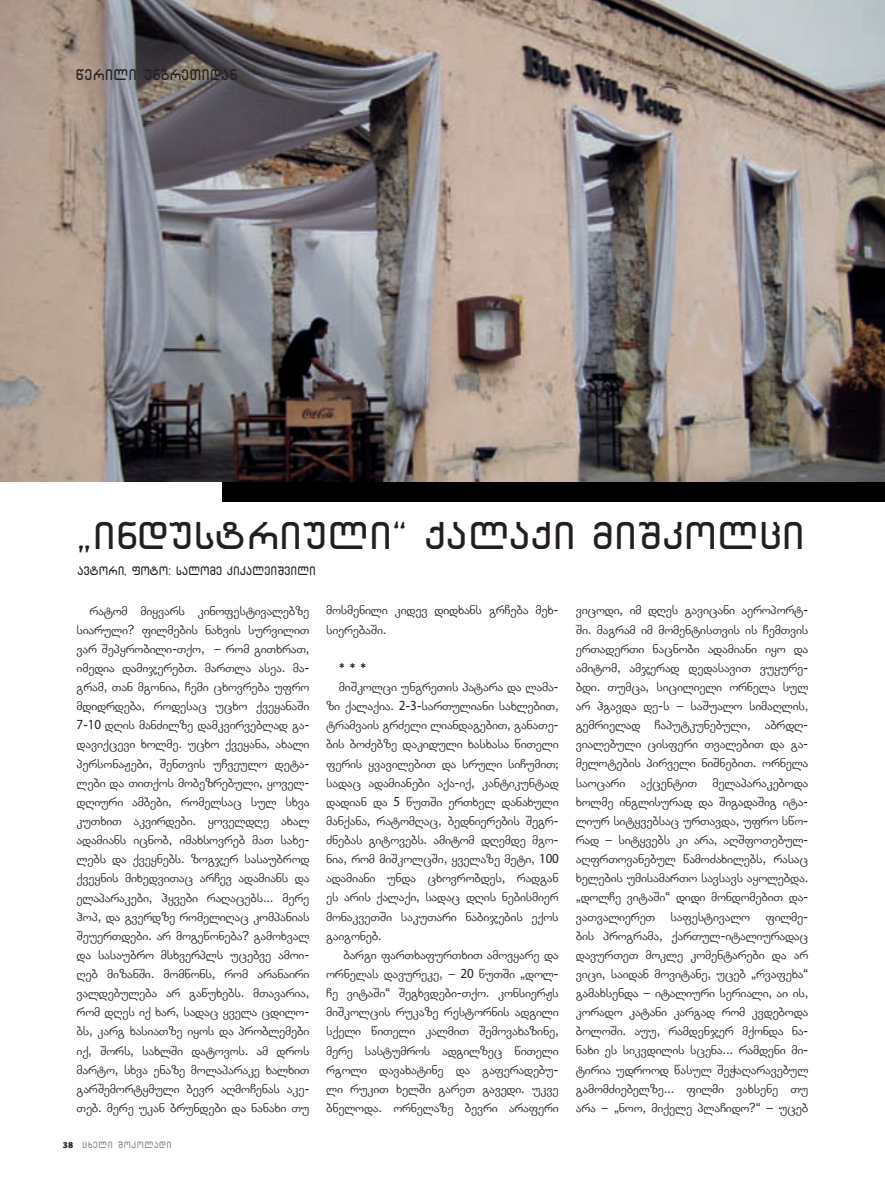
<style>
.page{position:relative;width:885px;height:1195px;background:#fff}
.page>*{position:absolute;margin:0;border:0;box-sizing:border-box;transform-origin:0 0}
.t1{font:37.65px "Sanet";letter-spacing:-.02em;color:#231f20;scale:1.11 1}
.t2{font:15px "Sanet";color:#231f20}
.t3{font:13.05px/19.2px "A Kolkhety N";letter-spacing:-.02em;color:#231f20;text-align:justify}
.t4{font:12px "Sanet";letter-spacing:-.015em;color:#231f20}
.t5{font:9px "Sanet";letter-spacing:.05em;color:#808285}
.s1{font-family:"Myriad Pro";font-weight:900;color:#231f20}
</style>
<div class="page">
<div style="left:223px;top:0;width:661px;height:502px;background:#000001"></div>
<img style="left:0;top:0;width:884px;height:481px">
<p class="t2" style="left:75px;top:66px;width:163px">WERILI UNGRETIDAN</p>
<h1 class="t1" style="left:77px;top:514px;width:658px">`INDUSTRIULI~ QALAQI MISKOLCI</h1>
<p class="t4" style="left:78px;top:563px;width:240px">AVTORI, FOTO: SALOME KIKALEISVILI</p>
<p class="t3" style="left:77px;top:600px;width:234px;text-indent:13px">RATOM MIYVARS KINOFESTIVALEBZE SIARULI? FILMEBIS NAXVIS SURVILIT VAR SEPYROBILI-TQO, _ ROM GITXRAT, IMEDIA DAMIJEREBT. MARTLA ASEA. MA-GRAM, TAN MGONIA, CEMI CXOVREBA UFRO MDIDRDEBA, RODESAC UCXO QVEYANASI 7-10 DRIS MANZILZE DAMKVIRVEBLAD GA-DAVIQCEVI XOLME. UCXO QVEYANA, AXALI PERSONAJEBI, SENTVIS UCVEULO DETA-LEBI DA TITQOS MOBEZREBULI, YOVEL-DRIURI AMBEBI, ROMELSAC SUL SXVA KUTXIT AKVIRDEBI. YOVELDRE AXAL ADAMIANS ICNOB, IMAXSOVREB MAT SAXE-LEBS DA QVEYNEBS. ZOGJER SASAUBROD QVEYNIS MIXEDVITAC ARCEV ADAMIANS DA ELAPARAKEBI, HYVEBI RARACEBS... MERE HOP, DA GVERDZE ROMELIRAC KOMPANIAS SEUERTDEBI. AR MOGEWONEBA? GAMOXVAL DA SASAUBRO MSXVERPLS UCEBVE AMOI-REB MIZANSI. MOMWONS, ROM ARANAIRI VALDEBULEBA AR GAWUXEBS. MTAVARIA, ROM DRES IQ XAR, SADAC YVELA CDILO-BS, KARG XASIATZE IYOS DA PROBLEMEBI IQ, SORS, SAXLSI DATOVOS. AM DROS MARTO, SXVA ENAZE MOLAPARAKE XALXIT GARSEMORTYMULI BEVR ARMOCENAS AKE-TEB. MERE UKAN BRUNDEBI DA NANAXI TU</p>
<p class="t3" style="left:326px;top:600px;width:234px">MOSMENILI KIDEV DIDXANS GRCEBA MEX-<br>SIEREBASI.</p>
<p class="t3" style="left:339px;top:658px;width:29px">* * *</p>
<p class="t3" style="left:339px;top:677px;width:221px">MISKOLCI UNGRETIS PATARA DA LAMA-</p>
<p class="t3" style="left:326px;top:696px;width:234px">ZI QALAQIA. 2-3-SARTULIANI SAXLEBIT,</p>
<p class="t3" style="left:326px;top:715px;width:234px">TRAMVAIS GRZELI LIANDAGEBIT, GANATE-</p>
<p class="t3" style="left:326px;top:734px;width:234px">BIS BOZEBZE DAKIDULI XASXASA WITELI</p>
<p class="t3" style="left:326px;top:753px;width:234px">FERIS YVAVILEBIT DA SRULI SICUMIT;</p>
<p class="t3" style="left:326px;top:772px;width:234px">SADAC ADAMIANEBI AQA-IQ, KANTIKUNTAD</p>
<p class="t3" style="left:326px;top:792px;width:234px">DADIAN DA 5 WUTSI ERTXEL DANAXULI</p>
<p class="t3" style="left:326px;top:811px;width:234px">MANQANA, RATOMRAC, BEDNIEREBIS SEGR-</p>
<p class="t3" style="left:326px;top:830px;width:234px">ZNEBAS GITOVEBS. AMITOM DREMDE MGO-</p>
<p class="t3" style="left:326px;top:849px;width:234px">NIA, ROM MISKOLCSI, YVELAZE METI, 100</p>
<p class="t3" style="left:326px;top:868px;width:234px">ADAMIANI UNDA CXOVROBDES, RADGAN</p>
<p class="t3" style="left:326px;top:887px;width:234px">ES ARIS QALAQI, SADAC DRIS NEBISMIER</p>
<p class="t3" style="left:326px;top:906px;width:234px">MONAKVETSI SAKUTARI NABIJEBIS EQOS</p>
<p class="t3" style="left:326px;top:925px;width:57px">GAIGONEB.</p>
<p class="t3" style="left:343px;top:945px;width:217px">BARGI FARTXAFURTXIT AMOVYARE DA</p>
<p class="t3" style="left:326px;top:964px;width:234px">ORNELAS DAVUREKE, _ 20 WUTSI `DOL-</p>
<p class="t3" style="left:326px;top:983px;width:234px">CE VITASI~ SEGXVDEBI-TQO. KONSIERJS</p>
<p class="t3" style="left:326px;top:1002px;width:234px">MISKOLCIS RUKAZE RESTORNIS ADGILI</p>
<p class="t3" style="left:326px;top:1021px;width:234px">SQELI WITELI KALMIT SEMOVAXAZINE,</p>
<p class="t3" style="left:326px;top:1040px;width:234px">MERE SASTUMROS ADGILZEC WITELI</p>
<p class="t3" style="left:326px;top:1059px;width:234px">RGOLI DAVAXATINE DA GAFERADEBU-</p>
<p class="t3" style="left:326px;top:1079px;width:234px">LI RUKIT XELSI GARET GAVEDI. UKVE</p>
<p class="t3" style="left:326px;top:1098px;width:234px">BNELODA. ORNELAZE BEVRI ARAFERI</p>
<p class="t5" style="left:63px;top:1139px;width:110px"><span class="s1">38</span> CXELI SOKOLADI</p>
<p class="t3" style="left:575px;top:600px;width:234px">VICODI, IM DRES GAVICANI AEROPORT-SI. MAGRAM IM MOMENTISTVIS IS CEMTVIS ERTADERTI NACNOBI ADAMIANI IYO DA AMITOM, AMJERAD DEDASAVIT VUYURE-BDI. TUMCA, SICILIELI ORNELA SUL AR HGAVDA DE-S _ SASUALO SIMARLIS, GEMRIELAD CAPUTKUNEBULI, ABRDR-VIALEBULI CISFERI TVALEBIT DA GA-MELOTEBIS PIRVELI NISNEBIT. ORNELA SAOCARI AQCENTIT MELAPARAKEBODA XOLME INGLISURAD DA SIGADASIG ITA-LIUR SITYVEBSAC URTAVDA, UFRO SWO-RAD _ SITYVEBS KI ARA, ARSFOTEBUL-ARFRTOVANEBUL WAMOZAXILEBS, RASAC XELEBIS UMISAMARTO SAVSAVS AYOLEBDA. `DOLCE VITASI~ DIDI MONDOMEBIT DA-VATVALIERET SAFESTIVALO FILME-BIS PROGRAMA, QARTUL-ITALIURADAC DAVURTET MOKLE KOMENTAREBI DA AR VICI, SAIDAN MOVITANE, UCEB `RVAFEXA~ GAMAXSENDA _ ITALIURI SERIALI, AI IS, KORADO KATANI KARGAD ROM KVDEBODA BOLOSI. AUU, RAMDENJER MQONDA NA-NAXI ES SIKVDILIS SCENA... RAMDENI MI-TIRIA UDROOD WASUL SEWARARAVEBUL GAMOMZIEBELZE... FILMI VAXSENE TU ARA _ `NOO, MIQELE PLACIDO?~ _ UCEB</p>
</div>
